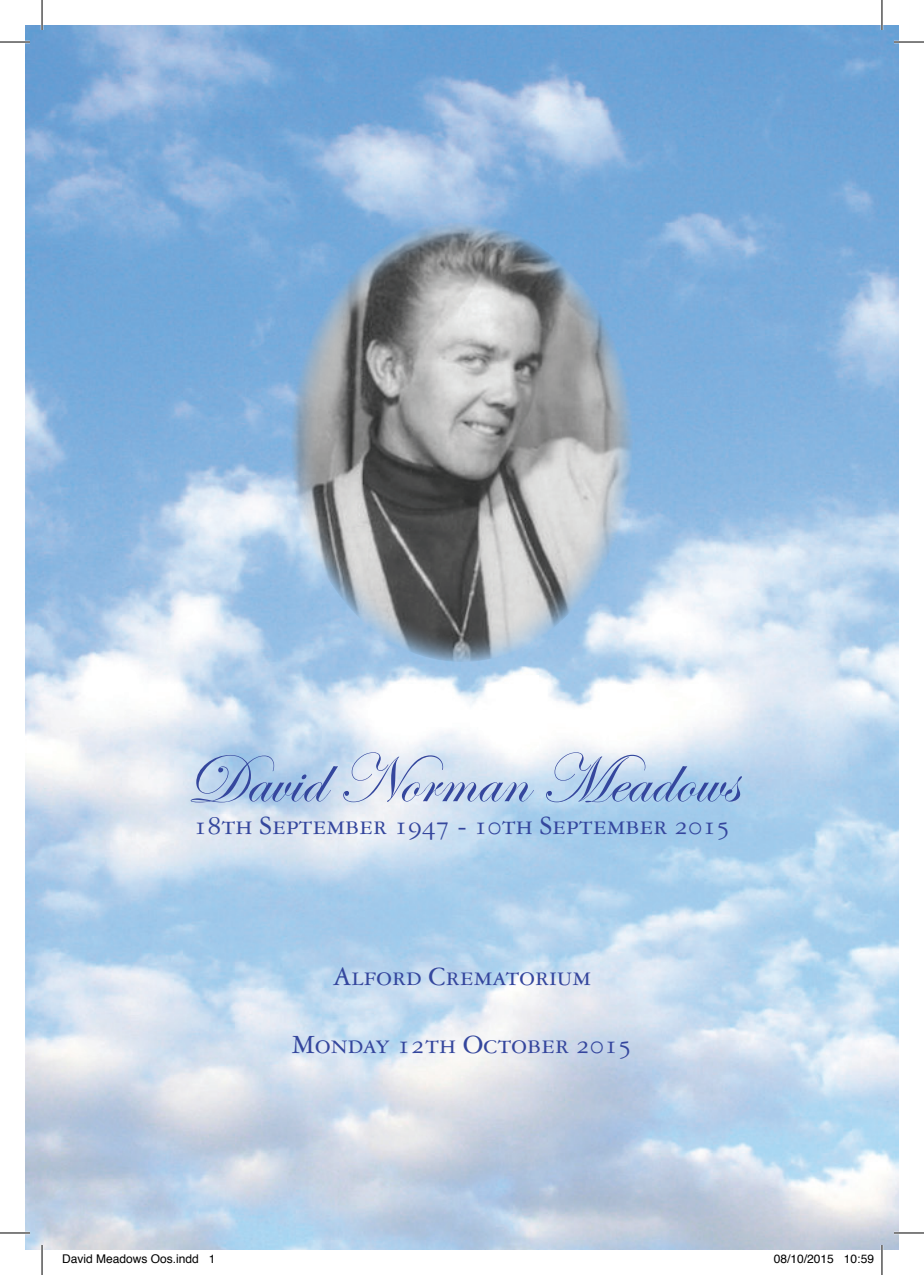
<style>
.page{position:relative;width:924px;height:1275px;background:#fff}
.page>*{position:absolute;margin:0;border:0;box-sizing:border-box;transform-origin:0 0}
.t1{font:70px "Edwardian Script ITC";color:#34469d}
.t2{font:28px "Garamond Three SC";color:#34469d}
.t3{font:12px "Helvetica";color:#000}
</style>
<div class="page">
<img style="left:25px;top:25px;width:873px;height:1225px">
<img style="left:291px;top:222px;width:341px;height:440px">
<hr style="left:0;top:41px;width:30px;height:2px;background:#fff">
<hr style="left:893px;top:41px;width:30px;height:2px;background:#fff">
<hr style="left:0;top:1231px;width:30px;height:3px;background:#fff">
<hr style="left:893px;top:1231px;width:30px;height:3px;background:#fff">
<hr style="left:41px;top:0;width:2px;height:30px;background:#fff">
<hr style="left:41px;top:1245px;width:2px;height:30px;background:#fff">
<hr style="left:880px;top:0;width:2px;height:30px;background:#fff">
<hr style="left:880px;top:1245px;width:2px;height:30px;background:#fff">
<hr style="left:0;top:42px;width:30px;height:1px;background:#000">
<hr style="left:893px;top:42px;width:30px;height:1px;background:#000">
<hr style="left:0;top:1232px;width:30px;height:1px;background:#000">
<hr style="left:893px;top:1232px;width:30px;height:1px;background:#000">
<hr style="left:42px;top:0;width:1px;height:30px;background:#000">
<hr style="left:42px;top:1245px;width:1px;height:30px;background:#000">
<hr style="left:881px;top:0;width:1px;height:30px;background:#000">
<hr style="left:881px;top:1245px;width:1px;height:30px;background:#000">
<h1 class="t1" style="left:186px;top:741px;width:552px">David Norman Meadows</h1>
<p class="t2" style="left:193px;top:811px;width:538px">18th September 1947 - 10th September 2015</p>
<p class="t2" style="left:333px;top:961px;width:260px">Alford Crematorium</p>
<p class="t2" style="left:292px;top:1029px;width:341px">Monday 12th October 2015</p>
<p class="t3" style="left:62px;top:1249px;width:155px">David Meadows Oos.indd 1</p>
<p class="t3" style="left:773px;top:1249px;width:102px">08/10/2015 10:59</p>
</div>
